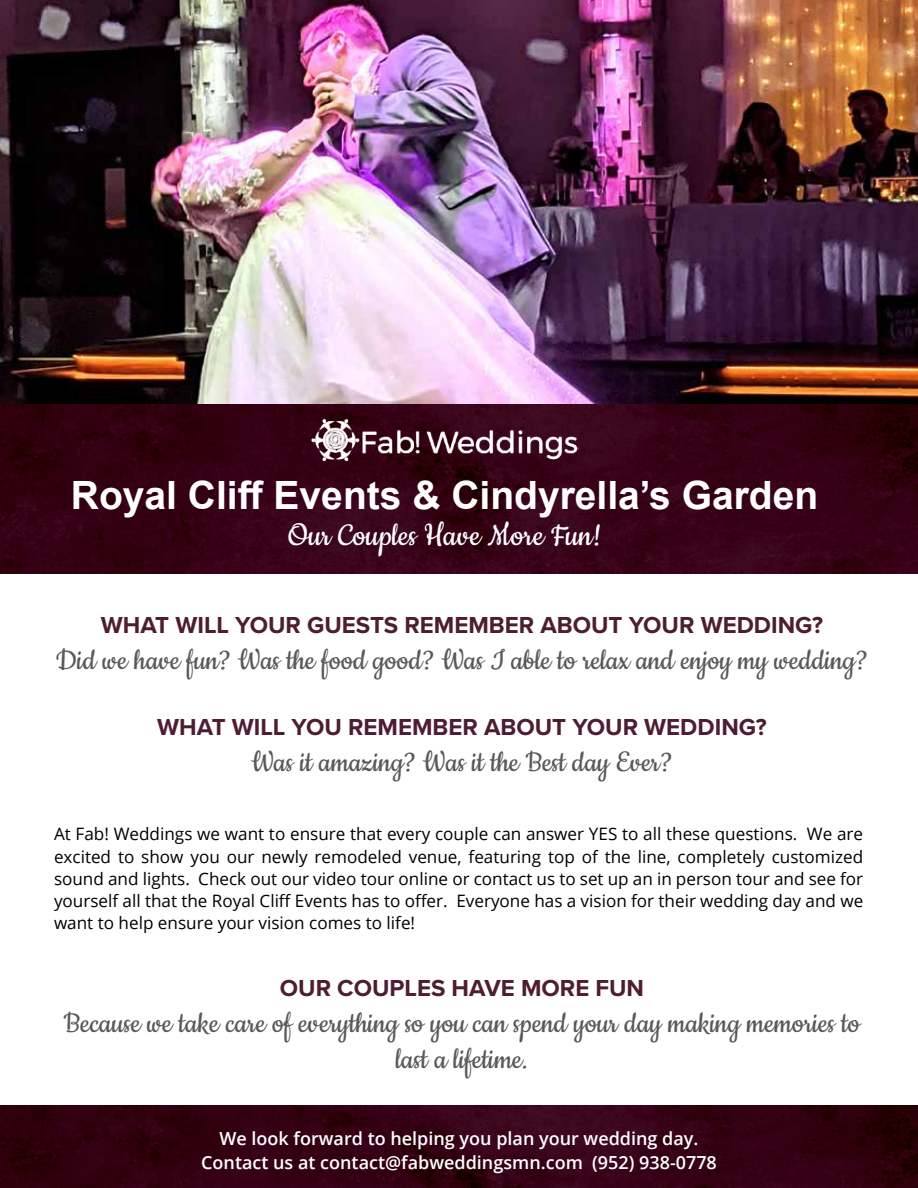
<style>
.page{position:relative;width:918px;height:1188px;background:#fff}
.page>*{position:absolute;margin:0;border:0;box-sizing:border-box;transform-origin:0 0}
.t1{font:700 39px "Arial";color:#fff}
.t2{font:36px "Cookie";color:#fff}
.t3{font:33px/36px "Cookie";color:#585959;text-align:center}
.t4{font:700 24px "Proxima Nova";color:#4e1d31}
.t5{font:600 18px/24px "Open Sans";color:#fff;text-align:center}
.t6{font:17.1px/22.2px "Open Sans";color:#000;text-align:justify}
</style>
<div class="page">
<img style="left:0;top:1105px;width:918px;height:83px">
<img style="left:0;top:0;width:918px;height:574px">
<img style="left:311px;top:410px;width:267px;height:61px">
<h1 class="t1" style="left:71px;top:468px;width:749px">Royal Cliff Events &amp; Cindyrella’s Garden</h1>
<h2 class="t2" style="left:288px;top:517px;width:315px">Our Couples Have More Fun!</h2>
<h3 class="t4" style="left:101px;top:608px;width:724px">WHAT WILL YOUR GUESTS REMEMBER ABOUT YOUR WEDDING?</h3>
<h3 class="t3" style="left:56px;top:644px;width:814px">Did we have fun? Was the food good? Was I able to relax and enjoy my wedding?</h3>
<h3 class="t4" style="left:157px;top:710px;width:611px">WHAT WILL YOU REMEMBER ABOUT YOUR WEDDING?</h3>
<h3 class="t3" style="left:251px;top:746px;width:423px">Was it amazing? Was it the Best day Ever?</h3>
<p class="t6" style="left:54px;top:823px;width:811px">At Fab! Weddings we want to ensure that every couple can answer YES to all these questions. We are excited to show you our newly remodeled venue, featuring top of the line, completely customized sound and lights. Check out our video tour online or contact us to set up an in person tour and see for yourself all that the Royal Cliff Events has to offer. Everyone has a vision for their wedding day and we want to help ensure your vision comes to life!</p>
<h3 class="t4" style="left:280px;top:970px;width:366px">OUR COUPLES HAVE MORE FUN</h3>
<h3 class="t3" style="left:64px;top:1006px;width:798px">Because we take care of everything so you can spend your day making memories to last a lifetime.</h3>
<p class="t5" style="left:201px;top:1126px;width:517px">We look forward to helping you plan your wedding day.<br>Contact us at contact@fabweddingsmn.com (952) 938-0778</p>
</div>
